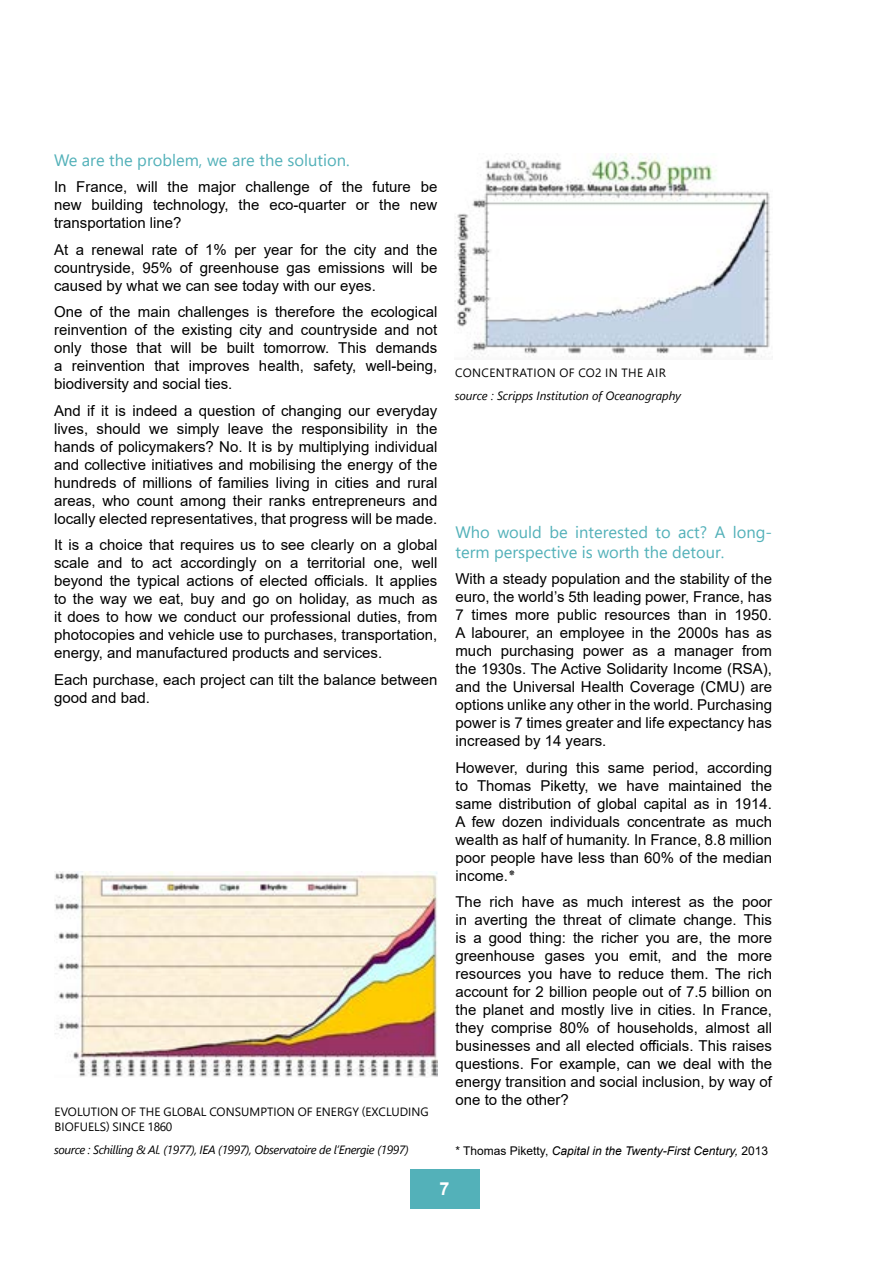
<style>
.page{position:relative;width:893px;height:1263px;background:#fff}
.page>*{position:absolute;margin:0;border:0;box-sizing:border-box;transform-origin:0 0}
.t1{font:700 18px "Arial";color:#fff}
.t2{font:16.5px/19.8px "Segoe UI";color:#53b1b9}
.t3{font:15px/18px "Arial";color:#000;text-align:justify}
.t4{font:12px/14.4px "Segoe UI";letter-spacing:.005em;color:#000}
.t5{font:italic 12px "Segoe UI";letter-spacing:-.03em;color:#000}
.t6{font:italic 12px "Arial";color:#000}
.t7{font:italic 12px "Segoe UI";color:#000}
.t8{font:12px "Segoe UI";letter-spacing:.035em;color:#000}
.s1{font-style:normal}
</style>
<div class="page">
<div style="left:410px;top:1169px;width:70px;height:40px;background:#53b1b9"></div>
<img style="left:455px;top:154px;width:316px;height:204px">
<img style="left:55px;top:871px;width:382px;height:206px">
<p class="t2" style="left:54px;top:148px;width:297px">We are the problem, we are the solution.</p>
<p class="t3" style="left:54px;top:178px;width:385px">In France, will the major challenge of the future be new building technology, the eco-quarter or the new transportation line?</p>
<p class="t3" style="left:54px;top:240px;width:385px">At a renewal rate of 1% per year for the city and the countryside, 95% of greenhouse gas emissions will be caused by what we can see today with our eyes.</p>
<p class="t3" style="left:54px;top:303px;width:385px">One of the main challenges is therefore the ecological reinvention of the existing city and countryside and not only those that will be built tomorrow. This demands a reinvention that improves health, safety, well-being, biodiversity and social ties.</p>
<p class="t3" style="left:54px;top:401px;width:385px">And if it is indeed a question of changing our everyday lives, should we simply leave the responsibility in the hands of policymakers? No. It is by multiplying individual and collective initiatives and mobilising the energy of the hundreds of millions of families living in cities and rural areas, who count among their ranks entrepreneurs and locally elected representatives, that progress will be made.</p>
<p class="t3" style="left:54px;top:536px;width:385px">It is a choice that requires us to see clearly on a global scale and to act accordingly on a territorial one, well beyond the typical actions of elected officials. It applies to the way we eat, buy and go on holiday, as much as it does to how we conduct our professional duties, from photocopies and vehicle use to purchases, transportation, energy, and manufactured products and services.</p>
<p class="t3" style="left:54px;top:670px;width:385px">Each purchase, each project can tilt the balance between good and bad.</p>
<p class="t4" style="left:55px;top:1104px;width:376px">Evolution of the GLOBAL consumption of energy (excluding biofuels) since 1860</p>
<p class="t5" style="left:54px;top:1140px;width:356px">source : Schilling &amp; Al. (1977), IEA (1997), Observatoire de l’Energie (1997)</p>
<p class="t8" style="left:455px;top:361px;width:212px">concentration of co2 in the air</p>
<p class="t7" style="left:455px;top:386px;width:228px">source : Scripps Institution of Oceanography</p>
<p class="t2" style="left:455px;top:521px;width:318px">Who would be interested to act? A long&shy;term perspective is worth the detour.</p>
<p class="t3" style="left:455px;top:570px;width:318px">With a steady population and the stability of the euro, the world’s 5th leading power, France, has 7 times more public resources than in 1950.<br>A labourer, an employee in the 2000s has as much purchasing power as a manager from the 1930s. The Active Solidarity Income (RSA), and the Universal Health Coverage (CMU) are options unlike any other in the world. Purchasing power is 7 times greater and life expectancy has increased by 14 years.</p>
<p class="t3" style="left:455px;top:758px;width:318px">However, during this same period, according to Thomas Piketty, we have maintained the same distribution of global capital as in 1914.<br>A few dozen individuals concentrate as much wealth as half of humanity. In France, 8.8 million poor people have less than 60% of the median income ٭.</p>
<p class="t3" style="left:455px;top:893px;width:318px">The rich have as much interest as the poor in averting the threat of climate change. This is a good thing: the richer you are, the more greenhouse gases you emit, and the more resources you have to reduce them. The rich account for 2 billion people out of 7.5 billion on the planet and mostly live in cities. In France, they comprise 80% of households, almost all businesses and all elected officials. This raises questions. For example, can we deal with the energy transition and social inclusion, by way of one to the other?</p>
<p class="t6" style="left:455px;top:1143px;width:314px"><span class="s1">* Thomas Piketty,</span> Capital in the Twenty-First Century, <span class="s1">2013</span></p>
<p class="t1" style="left:440px;top:1176px;width:12px">7</p>
</div>
